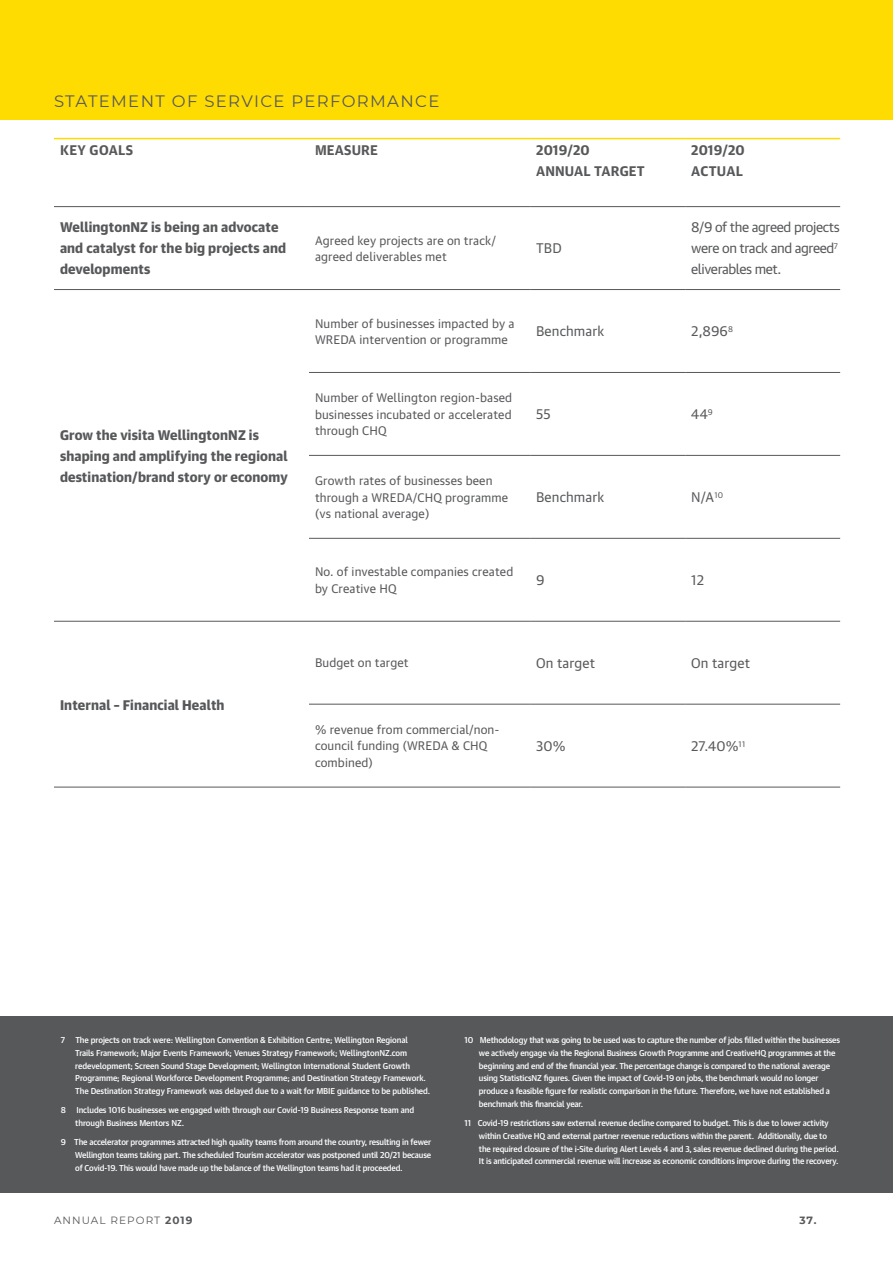
<style>
.page{position:relative;width:893px;height:1263px;background:#fff}
.page>*{position:absolute;margin:0;border:0;box-sizing:border-box;transform-origin:0 0}
.t1{font:16.5px "Montserrat";letter-spacing:.08em;color:#57585a}
.Body{font:900 13.5px/21px "Guardian Text Sans";letter-spacing:.01em;color:#57585a}
.NUMBER{font:13.5px/21px "Guardian Text Sans";letter-spacing:-.03em;color:#57585a}
.Body-2{font:700 13.5px/21px "Guardian Text Sans";letter-spacing:.01em;color:#57585a}
.NUMBER-2{font:13.5px "Guardian Text Sans";letter-spacing:.01em;color:#57585a}
.MEASURE{font:12px/16.5px "Guardian Text Sans";letter-spacing:.01em;color:#57585a}
.t2{font:10.5px "Montserrat";letter-spacing:.1em;color:#57585a}
.t3{font:700 10.5px "Montserrat";color:#57585a}
.Footnotes{font:500 8.25px/12.8px "Guardian Text Sans";letter-spacing:-.02em;color:#fff}
.s1{font-weight:700}
</style>
<div class="page">
<div style="left:0;top:1016px;width:893px;height:177px;background:#57585a"></div>
<hr style="left:54px;top:289px;width:255px;height:1px;background:#57585a">
<hr style="left:309px;top:372px;width:221px;height:1px;background:#57585a">
<hr style="left:530px;top:372px;width:155px;height:1px;background:#57585a">
<hr style="left:685px;top:372px;width:155px;height:1px;background:#57585a">
<hr style="left:309px;top:455px;width:221px;height:1px;background:#57585a">
<hr style="left:530px;top:455px;width:155px;height:1px;background:#57585a">
<hr style="left:685px;top:455px;width:155px;height:1px;background:#57585a">
<hr style="left:309px;top:538px;width:221px;height:1px;background:#57585a">
<hr style="left:530px;top:538px;width:155px;height:1px;background:#57585a">
<hr style="left:685px;top:538px;width:155px;height:1px;background:#57585a">
<hr style="left:54px;top:138px;width:255px;height:1px;background:#ffdc01">
<hr style="left:309px;top:138px;width:221px;height:1px;background:#ffdc01">
<hr style="left:530px;top:138px;width:155px;height:1px;background:#ffdc01">
<hr style="left:685px;top:138px;width:155px;height:1px;background:#ffdc01">
<hr style="left:309px;top:289px;width:221px;height:1px;background:#57585a">
<hr style="left:530px;top:289px;width:155px;height:1px;background:#57585a">
<hr style="left:685px;top:289px;width:155px;height:1px;background:#57585a">
<hr style="left:54px;top:206px;width:255px;height:1px;background:#57585a">
<hr style="left:309px;top:206px;width:221px;height:1px;background:#57585a">
<hr style="left:530px;top:206px;width:155px;height:1px;background:#57585a">
<hr style="left:685px;top:206px;width:155px;height:1px;background:#57585a">
<hr style="left:54px;top:621px;width:255px;height:1px;background:#57585a">
<hr style="left:54px;top:787px;width:255px;height:1px;background:#57585a">
<hr style="left:309px;top:621px;width:221px;height:1px;background:#57585a">
<hr style="left:530px;top:621px;width:155px;height:1px;background:#57585a">
<hr style="left:685px;top:621px;width:155px;height:1px;background:#57585a">
<hr style="left:309px;top:787px;width:221px;height:1px;background:#57585a">
<hr style="left:530px;top:787px;width:155px;height:1px;background:#57585a">
<hr style="left:685px;top:787px;width:155px;height:1px;background:#57585a">
<hr style="left:309px;top:704px;width:221px;height:1px;background:#57585a">
<hr style="left:530px;top:704px;width:155px;height:1px;background:#57585a">
<hr style="left:685px;top:704px;width:155px;height:1px;background:#57585a">
<div style="left:0;top:0;width:893px;height:119px;background:#ffdc01"></div>
<p class="t1" style="left:54px;top:90px;width:387px">STATEMENT OF SERVICE PERFORMANCE</p>
<p class="Body-2" style="left:60px;top:138px;width:75px">KEY GOALS</p>
<p class="Body-2" style="left:315px;top:138px;width:65px">MEASURE</p>
<p class="Body-2" style="left:536px;top:138px;width:110px">2019/20<br>ANNUAL TARGET</p>
<p class="Body-2" style="left:691px;top:138px;width:55px">2019/20<br>ACTUAL</p>
<p class="Body" style="left:60px;top:215px;width:228px">WellingtonNZ is being an advocate and catalyst for the big projects and developments</p>
<p class="Body" style="left:60px;top:423px;width:229px">Grow the visita WellingtonNZ is shaping and amplifying the regional destination/brand story or economy</p>
<p class="Body" style="left:60px;top:693px;width:166px">Internal – Financial Health</p>
<p class="MEASURE" style="left:315px;top:231px;width:183px">Agreed key projects are on track/ agreed deliverables met</p>
<p class="NUMBER" style="left:536px;top:237px;width:27px">TBD</p>
<p class="NUMBER" style="left:691px;top:216px;width:150px">8/9 of the agreed projects were on track and agreed<sup>7 </sup>eliverables met.</p>
<p class="MEASURE" style="left:315px;top:314px;width:201px">Number of businesses impacted by a<br>WREDA intervention or programme</p>
<p class="NUMBER-2" style="left:536px;top:321px;width:70px">Benchmark</p>
<p class="NUMBER" style="left:691px;top:320px;width:44px">2,896<sup>8</sup></p>
<p class="MEASURE" style="left:315px;top:388px;width:199px;text-align:justify">Number of Wellington region-based businesses incubated or accelerated through CHQ</p>
<p class="MEASURE" style="left:315px;top:471px;width:195px">Growth rates of businesses been through a WREDA/CHQ programme (vs national average)</p>
<p class="NUMBER" style="left:536px;top:403px;width:16px">55</p>
<p class="NUMBER" style="left:691px;top:403px;width:23px">44<sup>9</sup></p>
<p class="NUMBER-2" style="left:536px;top:486px;width:70px">Benchmark</p>
<p class="NUMBER" style="left:691px;top:485px;width:33px">N/A<sup>10</sup></p>
<p class="MEASURE" style="left:315px;top:562px;width:200px">No. of investable companies created by Creative HQ</p>
<p class="NUMBER" style="left:536px;top:568px;width:10px">9</p>
<p class="NUMBER" style="left:691px;top:568px;width:15px">12</p>
<p class="MEASURE" style="left:315px;top:654px;width:95px">Budget on target</p>
<p class="NUMBER-2" style="left:536px;top:652px;width:60px">On target</p>
<p class="NUMBER-2" style="left:691px;top:652px;width:60px">On target</p>
<p class="MEASURE" style="left:315px;top:720px;width:186px">% revenue from commercial/non&shy;council funding (WREDA &amp; CHQ combined)</p>
<p class="NUMBER" style="left:536px;top:734px;width:31px">30%</p>
<p class="NUMBER" style="left:691px;top:734px;width:56px">27.40%<sup>11</sup></p>
<p class="Footnotes" style="left:75px;top:1033px;width:357px;text-indent:-14px">7 The projects on track were: Wellington Convention &amp; Exhibition Centre; Wellington Regional<br>Trails Framework; Major Events Framework; Venues Strategy Framework; WellingtonNZ.com redevelopment; Screen Sound Stage Development; Wellington International Student Growth Programme; Regional Workforce Development Programme; and Destination Strategy Framework.<br>The Destination Strategy Framework was delayed due to a wait for MBIE guidance to be published.</p>
<p class="Footnotes" style="left:61px;top:1103px;width:7px">8</p>
<p class="Footnotes" style="left:75px;top:1103px;width:340px">Includes 1016 businesses we engaged with through our Covid-19 Business Response team and through Business Mentors NZ.</p>
<p class="Footnotes" style="left:75px;top:1135px;width:357px;text-align:justify;text-indent:-14px">9 The accelerator programmes attracted high quality teams from around the country, resulting in fewer Wellington teams taking part. The scheduled Tourism accelerator was postponed until 20/21 because of Covid-19. This would have made up the balance of the Wellington teams had it proceeded.</p>
<p class="Footnotes" style="left:479px;top:1033px;width:363px;text-indent:-14px">10 Methodology that was going to be used was to capture the number of jobs filled within the businesses we actively engage via the Regional Business Growth Programme and CreativeHQ programmes at the beginning and end of the financial year. The percentage change is compared to the national average using StatisticsNZ figures. Given the impact of Covid-19 on jobs, the benchmark would no longer produce a feasible figure for realistic comparison in the future. Therefore, we have not established a benchmark this financial year.</p>
<p class="Footnotes" style="left:479px;top:1116px;width:361px;text-indent:-14px">11 Covid-19 restrictions saw external revenue decline compared to budget. This is due to lower activity within Creative HQ and external partner revenue reductions within the parent. Additionally, due to the required closure of the i-Site during Alert Levels 4 and 3, sales revenue declined during the period.<br>It is anticipated commercial revenue will increase as economic conditions improve during the recovery.</p>
<p class="t2" style="left:54px;top:1212px;width:140px">ANNUAL REPORT <span class="s1">2019</span></p>
<p class="t3" style="left:799px;top:1212px;width:18px">37.</p>
</div>
